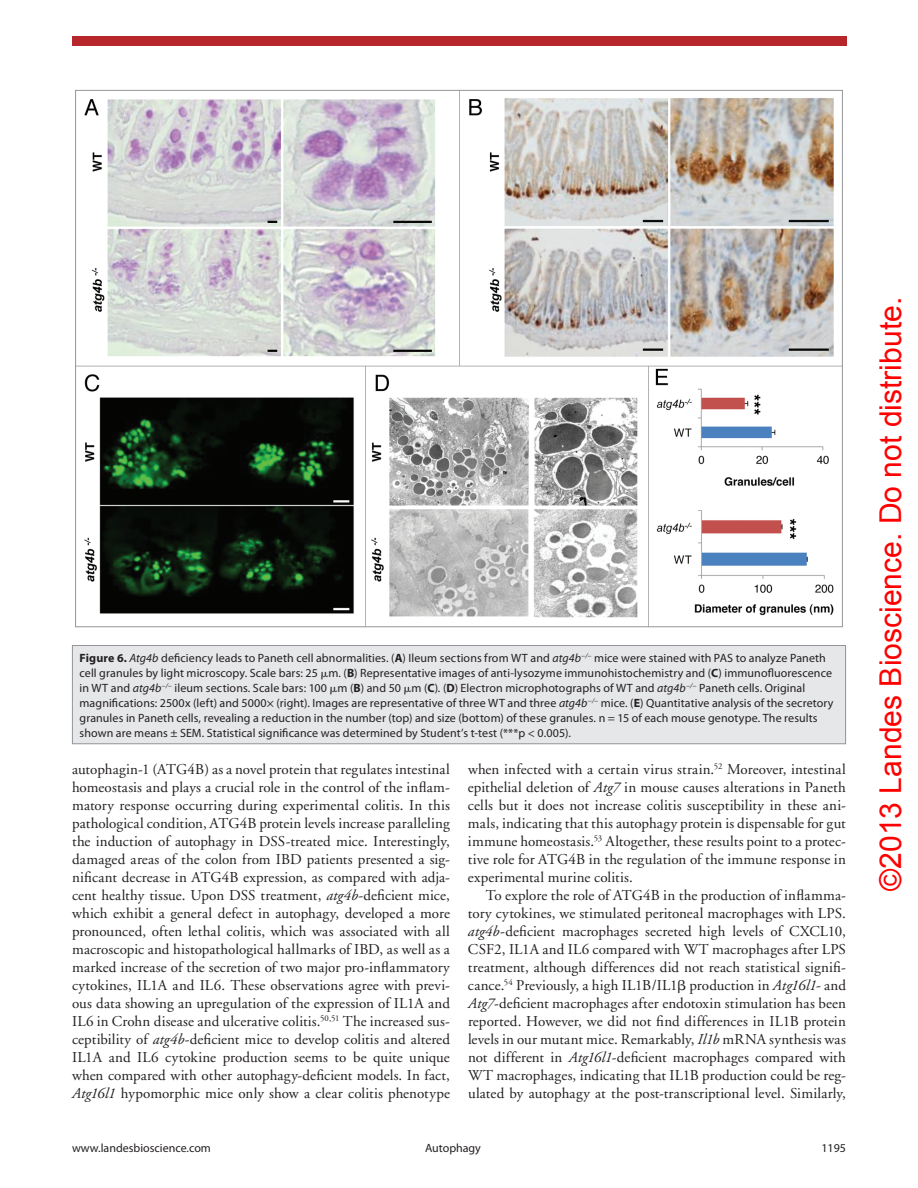
<style>
.page{position:relative;width:918px;height:1188px;background:#fff}
.page>*{position:absolute;margin:0;border:0;box-sizing:border-box;transform-origin:0 0}
.t1{font:30.15px "Arial";color:#f00}
.t2{font:15px/18px "Adobe Garamond";letter-spacing:.01em;color:#231f20;text-align:justify}
.t3{font:12px/15px "Myriad Pro";letter-spacing:.005em;color:#231f20}
.s1{font-weight:700}
.s2{font-style:italic}
.s3{font-family:"Universal Std Greekw Math Pi"}
</style>
<div class="page">
<div style="left:72px;top:36px;width:774px;height:10px;background:#b7262b"></div>
<div style="left:72px;top:646px;width:774px;height:98px;background:#e6e7e9"></div>
<div style="left:72px;top:645px;width:774px;height:99px;border:1px solid #939598"></div>
<img style="left:77px;top:92px;width:764px;height:533px">
<p class="t3" style="left:80px;top:650px;width:756px"><span class="s1">Figure 6.</span> <span class="s2">Atg4b</span> deficiency leads to Paneth cell abnormalities. (<span class="s1">A</span>) Ileum sections from WT and <span class="s2">atg4b</span><sup>−/−</sup> mice were stained with PAS to analyze Paneth cell granules by light microscopy. Scale bars: 25 <span class="s3">μ</span>m. (<span class="s1">B</span>) Representative images of anti-lysozyme immunohistochemistry and (<span class="s1">C</span>) immunofluorescence in WT and <span class="s2">atg4b</span><sup>−/−</sup> ileum sections. Scale bars: 100 <span class="s3">μ</span>m (<span class="s1">B</span>) and 50 <span class="s3">μ</span>m (<span class="s1">C</span>). (<span class="s1">D</span>) Electron microphotographs of WT and <span class="s2">atg4b</span><sup>−/−</sup> Paneth cells. Original magnifications: 2500x (left) and 5000× (right). Images are representative of three WT and three <span class="s2">atg4b</span><sup>−/−</sup> mice. (<span class="s1">E</span>) Quantitative analysis of the secretory granules in Paneth cells, revealing a reduction in the number (top) and size (bottom) of these granules. n = 15 of each mouse genotype. The results shown are means ± SEM. Statistical significance was determined by Student’s t-test (***p &lt; 0.005).</p>
<p class="t2" style="left:72px;top:761px;width:380px">autophagin-1 (ATG4B) as a novel protein that regulates intestinal homeostasis and plays a crucial role in the control of the inflam&shy;matory response occurring during experimental colitis. In this pathological condition, ATG4B protein levels increase paralleling the induction of autophagy in DSS-treated mice. Interestingly, damaged areas of the colon from IBD patients presented a sig&shy;nificant decrease in ATG4B expression, as compared with adja&shy;cent healthy tissue. Upon DSS treatment, <span class="s2">atg4b</span>-deficient mice, which exhibit a general defect in autophagy, developed a more pronounced, often lethal colitis, which was associated with all macroscopic and histopathological hallmarks of IBD, as well as a marked increase of the secretion of two major pro-inflammatory cytokines, IL1A and IL6. These observations agree with previ&shy;ous data showing an upregulation of the expression of IL1A and IL6 in Crohn disease and ulcerative colitis.<sup>50,51</sup> The increased sus&shy;ceptibility of <span class="s2">atg4b</span>-deficient mice to develop colitis and altered IL1A and IL6 cytokine production seems to be quite unique when compared with other autophagy-deficient models. In fact, <span class="s2">Atg16l1</span> hypomorphic mice only show a clear colitis phenotype</p>
<p class="t2" style="left:468px;top:761px;width:379px">when infected with a certain virus strain.<sup>52</sup> Moreover, intestinal epithelial deletion of <span class="s2">Atg7</span> in mouse causes alterations in Paneth cells but it does not increase colitis susceptibility in these ani&shy;mals, indicating that this autophagy protein is dispensable for gut immune homeostasis.<sup>53</sup> Altogether, these results point to a protec&shy;tive role for ATG4B in the regulation of the immune response in experimental murine colitis.</p>
<p class="t2" style="left:468px;top:887px;width:379px;text-indent:18px">To explore the role of ATG4B in the production of inflamma&shy;tory cytokines, we stimulated peritoneal macrophages with LPS. <span class="s2">atg4b-</span>deficient macrophages secreted high levels of CXCL10, CSF2, IL1A and IL6 compared with WT macrophages after LPS treatment, although differences did not reach statistical signifi&shy;cance.<sup>54</sup> Previously, a high IL1B/IL1<span class="s3">β</span> production in <span class="s2">Atg16l1-</span> and <span class="s2">Atg7</span>-deficient macrophages after endotoxin stimulation has been reported. However, we did not find differences in IL1B protein levels in our mutant mice. Remarkably, <span class="s2">Il1b</span> mRNA synthesis was not different in <span class="s2">Atg16l1</span>-deficient macrophages compared with WT macrophages, indicating that IL1B production could be reg&shy;ulated by autophagy at the post-transcriptional level. Similarly,</p>
<p class="t3" style="left:72px;top:1140px;width:140px">www.landesbioscience.com</p>
<p class="t3" style="left:425px;top:1140px;width:57px">Autophagy</p>
<p class="t3" style="left:821px;top:1140px;width:26px">1195</p>
<h1 class="t1" style="left:871px;top:891px;width:595px;rotate:-90deg">©2013 Landes Bioscience. Do not distribute.</h1>
</div>
